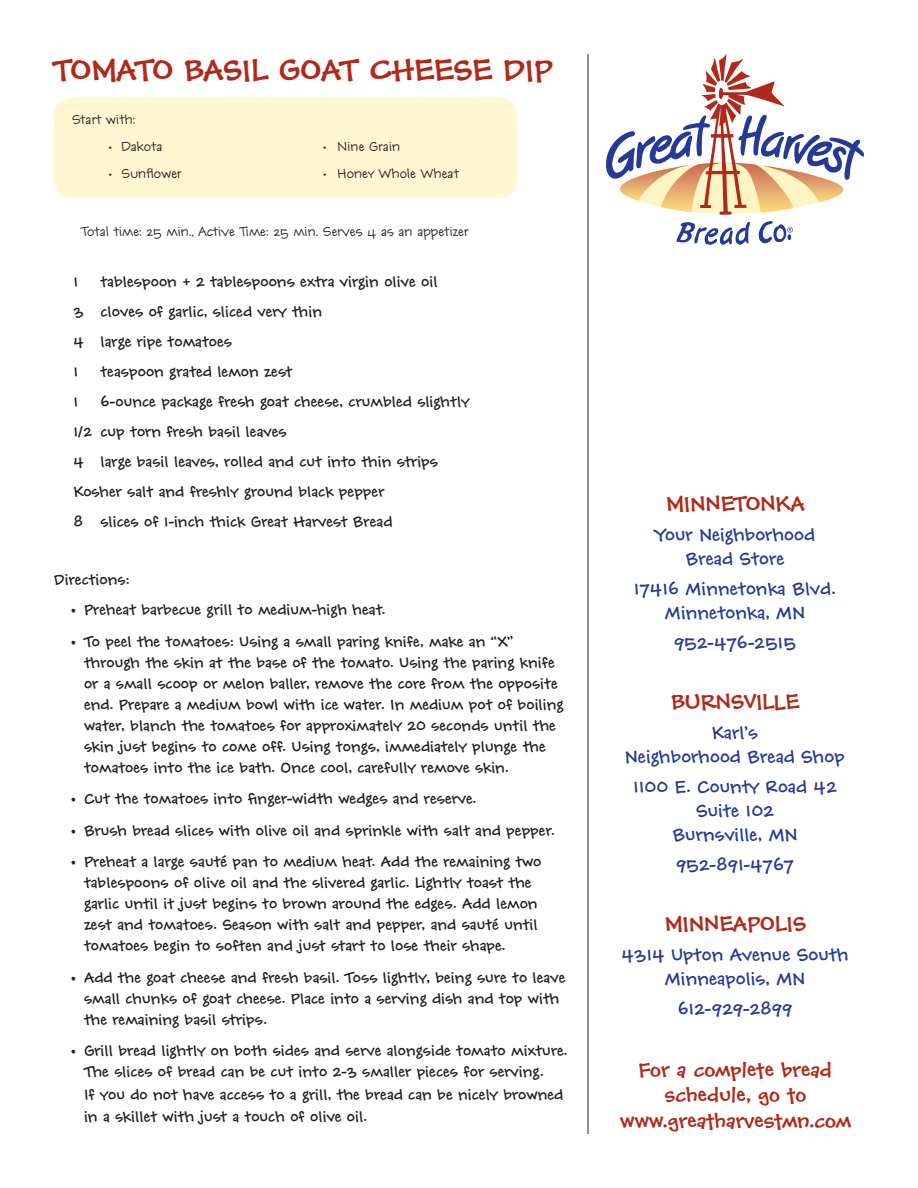
<style>
.page{position:relative;width:918px;height:1188px;background:#fff}
.page>*{position:absolute;margin:0;border:0;box-sizing:border-box;transform-origin:0 0}
.t1{font:30px "FM Black Cherry Moon BT";color:#b1291a}
.t2{font:21px "FM Black Cherry Moon BT";color:#b1291a}
.t3{font:19.5px/25.5px "FM Black Cherry Moon BT";color:#b1291a;text-align:center}
.t4{font:18px/24px "FM Falling Leaves Moon BT";color:#263996;text-align:center}
.t5{font:15px/21px "FM Falling Leaves Moon BT";color:#231f20}
.t6{font:15px "FM Rustling Branches Moon BT";color:#231f20}
.s1{font-family:"FM Black Cherry Moon BT Doubles"}
</style>
<div class="page">
<div style="left:54px;top:98px;width:463px;height:100px;background:#fef7d2;border-radius:18px"></div>
<svg style="left:606px;top:54px;width:258px;height:161px"></svg>
<svg style="left:676px;top:221px;width:74px;height:24px"></svg>
<svg style="left:758px;top:221px;width:35px;height:22px"></svg>
<hr style="left:588px;top:54px;width:1px;height:1080px;background:#231f20">
<p class="t1" style="left:54px;top:51px;width:499px">TOMATO BASIL GOAT CHEESE DIP</p>
<p class="t6" style="left:72px;top:111px;width:65px">Start with:</p>
<p class="t6" style="left:108px;top:138px;width:56px">• Dakota</p>
<p class="t6" style="left:322px;top:138px;width:79px">• Nine Grain</p>
<p class="t6" style="left:108px;top:165px;width:75px">• Sunflower</p>
<p class="t6" style="left:322px;top:165px;width:138px">• Honey Whole Wheat</p>
<p class="t6" style="left:81px;top:224px;width:389px">Total time: 25 min., Active Time: 25 min. Serves 4 as an appetizer</p>
<p class="t5" style="left:74px;top:271px;width:6px">1</p>
<p class="t5" style="left:100px;top:271px;width:339px">tablespoon + 2 tablespoons extra virgin olive oil</p>
<p class="t5" style="left:74px;top:301px;width:250px">3 cloves of garlic, sliced very thin</p>
<p class="t5" style="left:74px;top:331px;width:160px">4 large ripe tomatoes</p>
<p class="t5" style="left:74px;top:361px;width:6px">1</p>
<p class="t5" style="left:100px;top:361px;width:193px">teaspoon grated lemon zest</p>
<p class="t5" style="left:74px;top:391px;width:6px">1</p>
<p class="t5" style="left:100px;top:391px;width:370px">6-ounce package fresh goat cheese, crumbled slightly</p>
<p class="t5" style="left:74px;top:421px;width:215px">1/2 cup torn fresh basil leaves</p>
<p class="t5" style="left:74px;top:451px;width:366px">4 large basil leaves, rolled and cut into thin strips</p>
<p class="t5" style="left:74px;top:481px;width:312px">Kosher salt and freshly ground black pepper</p>
<p class="t5" style="left:74px;top:511px;width:321px">8 slices of 1-inch thick Great Harvest Bread</p>
<p class="t5" style="left:54px;top:569px;width:77px">Directions:</p>
<p class="t5" style="left:70px;top:599px;width:317px">• Preheat barbecue grill to medium-high heat.</p>
<p class="t5" style="left:84px;top:631px;width:481px;text-indent:-14px">• To peel the tomatoes: Using a small paring knife, make an “X” through the skin at the base of the tomato. Using the paring knife or a small scoop or melon baller, remove the core from the opposite end. Prepare a medium bowl with ice water. In medium pot of boiling water, blanch the tomatoes for approximately 20 seconds until the skin just begins to come off. Using tongs, immediately plunge the tomatoes into the ice bath. Once cool, carefully remove skin.</p>
<p class="t5" style="left:70px;top:788px;width:408px">• Cut the tomatoes into finger-width wedges and reserve.</p>
<p class="t5" style="left:70px;top:820px;width:486px">• Brush bread slices with olive oil and sprinkle with salt and pepper.</p>
<p class="t5" style="left:84px;top:851px;width:459px;text-indent:-14px">• Preheat a large sauté pan to medium heat. Add the remaining two tablespoons of olive oil and the slivered garlic. Lightly toast the garlic until it just begins to brown around the edges. Add lemon zest and tomatoes. Season with salt and pepper, and sauté until tomatoes begin to soften and just start to lose their shape.</p>
<p class="t5" style="left:84px;top:967px;width:483px;text-indent:-14px">• Add the goat cheese and fresh basil. Toss lightly, being sure to leave small chunks of goat cheese. Place into a serving dish and top with the remaining basil strips.</p>
<p class="t5" style="left:84px;top:1040px;width:485px;text-indent:-14px">• Grill bread lightly on both sides and serve alongside tomato mixture.<br>The slices of bread can be cut into 2-3 smaller pieces for serving.</p>
<p class="t5" style="left:84px;top:1083px;width:481px;line-height:22.5px">If you do not have access to a grill, the bread can be nicely browned in a skillet with just a touch of olive oil.</p>
<p class="t2" style="left:666px;top:490px;width:140px">MI<span class="s1">N</span>ETONKA</p>
<p class="t4" style="left:655px;top:522px;width:161px">Your Neighborhood<br>Bread Store</p>
<p class="t4" style="left:634px;top:576px;width:204px">17416 Minnetonka Blvd.<br>Minnetonka, MN</p>
<p class="t4" style="left:674px;top:630px;width:123px">952-476-2515</p>
<p class="t2" style="left:671px;top:688px;width:129px">BURNSVI<span class="s1">L</span>E</p>
<p class="t4" style="left:625px;top:720px;width:221px">Karl’s<br>Neighborhood Bread Shop</p>
<p class="t4" style="left:633px;top:774px;width:205px">1100 E. County Road 42<br>Suite 102<br>Burnsville, MN</p>
<p class="t4" style="left:676px;top:852px;width:119px">952-891-4767</p>
<p class="t2" style="left:664px;top:910px;width:143px">MI<span class="s1">N</span>EAPOLIS</p>
<p class="t4" style="left:621px;top:942px;width:229px">4314 Upton Avenue South<br>Minneapolis, MN</p>
<p class="t4" style="left:678px;top:996px;width:116px">612-929-2899</p>
<p class="t3" style="left:620px;top:1056px;width:232px">For a complete bread schedule, go to www.greatharvestmn.com</p>
</div>
